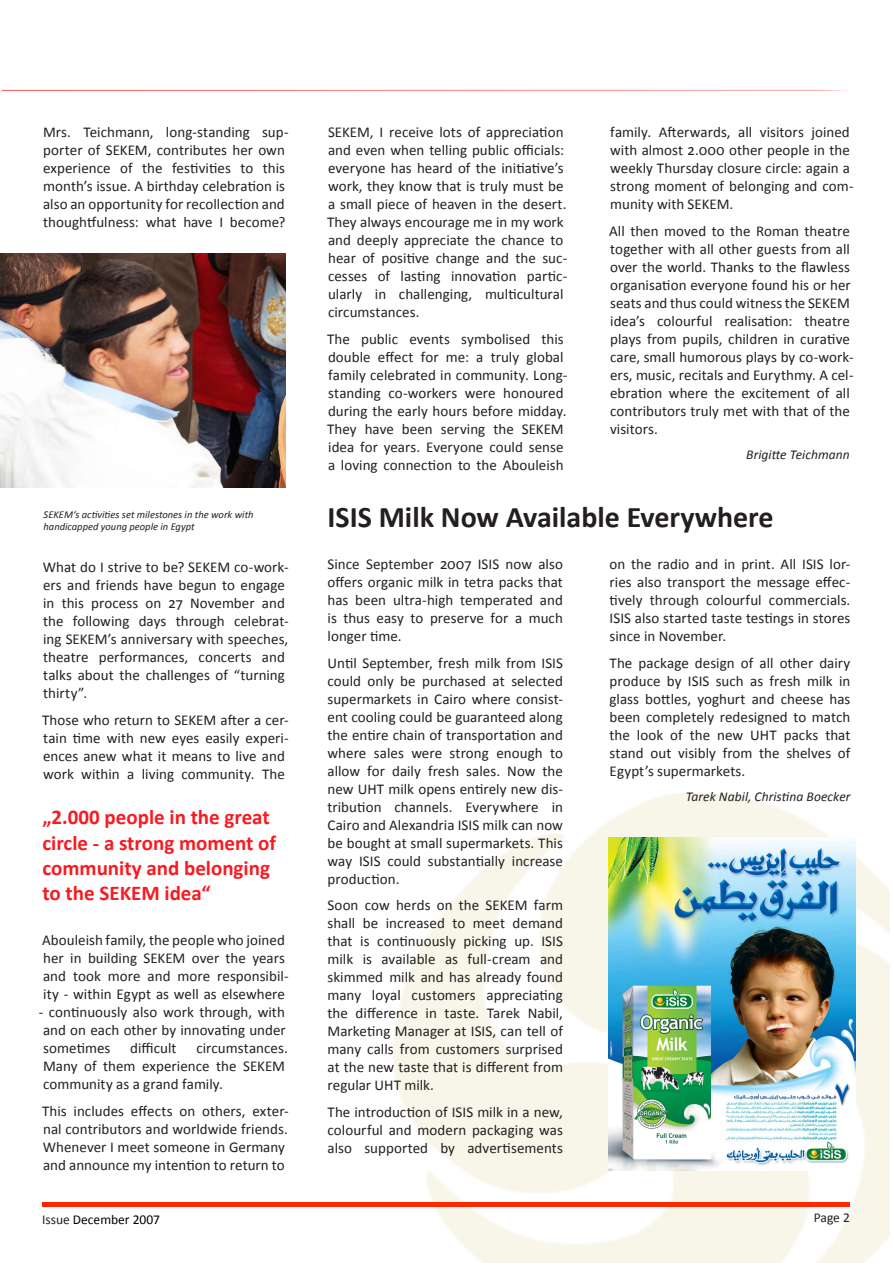
<style>
.page{position:relative;width:893px;height:1263px;background:#fff}
.page>*{position:absolute;margin:0;border:0;box-sizing:border-box;transform-origin:0 0}
.RegHead2{font:700 30px "Calibri";color:#231f20}
.BackQuote{font:700 21px/25.2px "Calibri";color:#f91a21}
.RegArticle1{font:15px/18px "Calibri";letter-spacing:.005em;color:#231f20}
.ArtSignature{font:italic 13.5px "Calibri";letter-spacing:.005em;color:#231f20}
.t1{font:13.5px "Calibri";color:#000}
.PicDescription{font:13.5px "Calibri";color:#231f20}
.PicDescription-2{font:italic 10.5px/12.6px "Calibri";color:#231f20}
.s1{color:#231f20}
</style>
<div class="page">
<img style="left:377px;top:793px;width:513px;height:470px">
<hr style="left:43px;top:1202px;width:807px;height:4px;background:#ff2700">
<svg style="left:2px;top:90px;width:845px;height:1px"></svg>
<img style="left:609px;top:837px;width:246px;height:333px">
<img style="left:0;top:254px;width:286px;height:234px">
<p class="RegArticle1" style="left:43px;top:123px;width:247px">Mrs. Teichmann, long-standing sup&shy;porter of SEKEM, contributes her own experience of the festivities to this month’s issue. A birthday celebration is also an opportunity for recollection and thoughtfulness: what have I become?</p>
<p class="PicDescription-2" style="left:44px;top:507px;width:212px">SEKEM‘s activities set milestones in the work with handicapped young people in Egypt</p>
<p class="RegArticle1" style="left:43px;top:558px;width:247px">What do I strive to be? SEKEM co-work&shy;ers and friends have begun to engage in this process on 27 November and the following days through celebrat&shy;ing SEKEM’s anniversary with speeches, theatre performances, concerts and talks about the challenges of “turning thirty”.</p>
<p class="RegArticle1" style="left:42px;top:710px;width:248px">Those who return to SEKEM after a cer&shy;tain time with new eyes easily experi&shy;ences anew what it means to live and work within a living community. The</p>
<p class="BackQuote" style="left:43px;top:804px;width:235px">„2.000 people in the great circle - a strong moment of community and belonging to the SEKEM idea“</p>
<p class="RegArticle1" style="left:42px;top:930px;width:248px">Abouleish family, the people who joined her in building SEKEM over the years and took more and more responsibil&shy;ity - within Egypt as well as elsewhere</p>
<p class="RegArticle1" style="left:39px;top:1002px;width:249px;text-align:justify">- continuously also work through, with and on each other by innovating under sometimes</p>
<p class="RegArticle1" style="left:130px;top:1038px;width:48px">difficult</p>
<p class="RegArticle1" style="left:43px;top:1038px;width:246px;text-indent:153px">circumstances.<br>Many of them experience the SEKEM community as a grand family.</p>
<p class="RegArticle1" style="left:42px;top:1101px;width:248px">This includes effects on others, exter&shy;nal contributors and worldwide friends.<br>Whenever I meet someone in Germany and announce my intention to return to</p>
<p class="RegArticle1" style="left:327px;top:123px;width:242px">SEKEM, I receive lots of appreciation and even when telling public officials: everyone has heard of the initiative’s work, they know that is truly must be a small piece of heaven in the desert.<br>They always encourage me in my work and deeply appreciate the chance to hear of positive change and the suc&shy;cesses of lasting innovation partic&shy;ularly in challenging, multicultural circumstances.</p>
<p class="RegArticle1" style="left:327px;top:329px;width:242px">The public events symbolised this double effect for me: a truly global family celebrated in community. Long&shy;standing co-workers were honoured during the early hours before midday.<br>They have been serving the SEKEM idea for years. Everyone could sense a loving connection to the Abouleish</p>
<p class="RegArticle1" style="left:610px;top:123px;width:245px">family. Afterwards, all visitors joined with almost 2.000 other people in the weekly Thursday closure circle: again a strong moment of belonging and com&shy;munity with SEKEM.</p>
<p class="RegArticle1" style="left:609px;top:221px;width:246px">All then moved to the Roman theatre together with all other guests from all over the world. Thanks to the flawless organisation everyone found his or her seats and thus could witness the SEKEM idea’s colourful realisation: theatre plays from pupils, children in curative care, small humorous plays by co-work&shy;ers, music, recitals and Eurythmy. A cel&shy;ebration where the excitement of all contributors truly met with that of the visitors.</p>
<p class="ArtSignature" style="left:746px;top:446px;width:105px">Brigitte Teichmann</p>
<p class="RegHead2" style="left:328px;top:498px;width:448px">ISIS Milk Now Available Everywhere</p>
<p class="RegArticle1" style="left:610px;top:555px;width:242px;text-align:justify">on the radio and in print. All ISIS lor&shy;ries also transport the message effec&shy;tively through colourful commercials.<br>ISIS also started taste testings in stores since in November.</p>
<p class="RegArticle1" style="left:610px;top:653px;width:242px;text-align:justify">The package design of all other dairy produce by ISIS such as fresh milk in glass bottles, yoghurt and cheese has been completely redesigned to match the look of the new UHT packs that stand out visibly from the shelves of Egypt’s supermarkets.</p>
<p class="ArtSignature" style="left:686px;top:788px;width:166px">Tarek Nabil, Christina Boecker</p>
<p class="RegArticle1" style="left:328px;top:555px;width:237px;text-align:justify">Since September 2007 ISIS now also offers organic milk in tetra packs that has been ultra-high temperated and is thus easy to preserve for a much longer time.</p>
<p class="RegArticle1" style="left:328px;top:653px;width:237px;text-align:justify">Until September, fresh milk from ISIS could only be purchased at selected supermarkets in Cairo where consist&shy;ent cooling could be guaranteed along the entire chain of transportation and where sales were strong enough to allow for daily fresh sales. Now the new UHT milk opens entirely new dis&shy;tribution channels. Everywhere in Cairo and Alexandria ISIS milk can now be bought at small supermarkets. This way ISIS could substantially increase production.</p>
<p class="RegArticle1" style="left:328px;top:896px;width:237px;text-align:justify">Soon cow herds on the SEKEM farm shall be increased to meet demand that is continuously picking up. ISIS milk is available as full-cream and skimmed milk and has already found many loyal customers appreciating the difference in taste. Tarek Nabil, Marketing Manager at ISIS, can tell of many calls from customers surprised at the new taste that is different from regular UHT milk.</p>
<p class="RegArticle1" style="left:328px;top:1102px;width:237px;text-align:justify">The introduction of ISIS milk in a new, colourful and modern packaging was also supported by advertisements</p>
<p class="t1" style="left:42px;top:1211px;width:120px"><span class="s1">Issue</span> December 2007</p>
<p class="PicDescription" style="left:814px;top:1209px;width:38px">Page 2</p>
</div>
